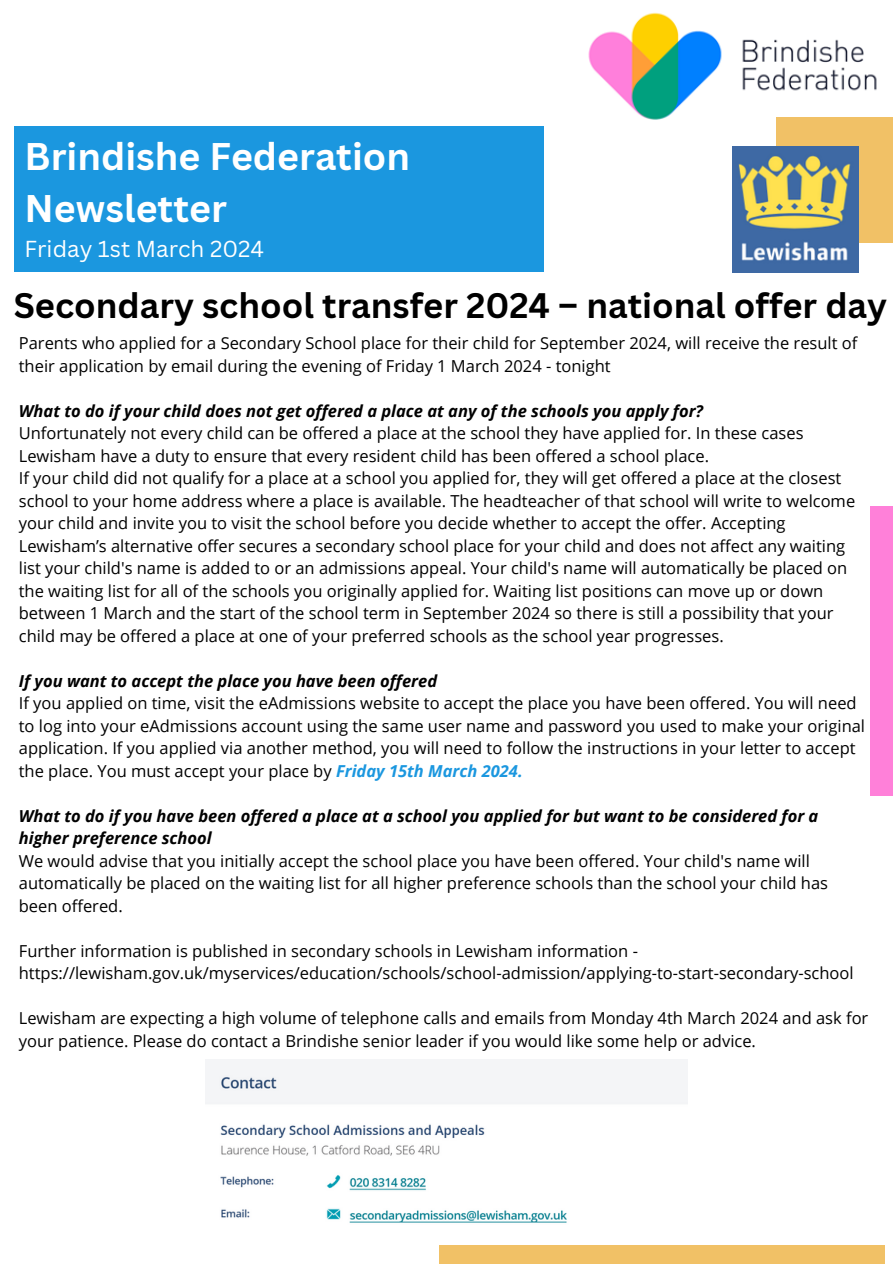
<style>
.page{position:relative;width:893px;height:1264px;background:#fff}
.page>*{position:absolute;margin:0;border:0;box-sizing:border-box;transform-origin:0 0}
.t1{font:700 37.5px/51.8px "Canva Sans";color:#fff}
.t2{font:700 34.5px "Canva Sans";color:#000}
.t3{font:22.5px "Canva Sans";color:#fff}
.t4{font:16.5px/22.5px "Open Sans";color:#000}
.t5{font:italic 700 16.5px/22.5px "Open Sans";color:#000}
.s1{font-weight:700;font-style:italic;color:#1b97df}
</style>
<div class="page">
<div style="left:870px;top:506px;width:22px;height:290px;background:#ff80d9"></div>
<div style="left:438px;top:1245px;width:446px;height:18px;background:#f1c166"></div>
<img style="left:588px;top:12px;width:289px;height:108px">
<div style="left:14px;top:127px;width:530px;height:144px;background:#1b97df"></div>
<div style="left:775px;top:117px;width:117px;height:126px;background:#f1c166"></div>
<img style="left:732px;top:146px;width:126px;height:126px">
<img style="left:206px;top:1059px;width:481px;height:164px">
<p class="t1" style="left:25px;top:130px;width:387px">Brindishe Federation<br>Newsletter</p>
<p class="t3" style="left:25px;top:233px;width:241px">Friday 1st March 2024</p>
<p class="t2" style="left:14px;top:281px;width:874px">Secondary school transfer 2024 – national offer day</p>
<p class="t4" style="left:19px;top:331px;width:840px">Parents who applied for a Secondary School place for their child for September 2024, will receive the result of their application by email during the evening of Friday 1 March 2024 - tonight</p>
<p class="t5" style="left:19px;top:399px;width:685px">What to do if your child does not get offered a place at any of the schools you apply for?</p>
<p class="t4" style="left:19px;top:421px;width:786px">Unfortunately not every child can be offered a place at the school they have applied for. In these cases<br>Lewisham have a duty to ensure that every resident child has been offered a school place.</p>
<h1 class="t4" style="left:19px;top:466px;width:837px">If your child did not qualify for a place at a school you applied for, they will get offered a place at the closest school to your home address where a place is available. The headteacher of that school will write to welcome your child and invite you to visit the school before you decide whether to accept the offer. Accepting Lewisham’s alternative offer secures a secondary school place for your child and does not affect any waiting list your child's name is added to or an admissions appeal. Your child's name will automatically be placed on the waiting list for all of the schools you originally applied for. Waiting list positions can move up or down between 1 March and the start of the school term in September 2024 so there is still a possibility that your child may be offered a place at one of your preferred schools as the school year progresses.</h1>
<p class="t5" style="left:19px;top:669px;width:420px">If you want to accept the place you have been offered</p>
<p class="t4" style="left:19px;top:691px;width:847px">If you applied on time, visit the eAdmissions website to accept the place you have been offered. You will need to log into your eAdmissions account using the same user name and password you used to make your original application. If you applied via another method, you will need to follow the instructions in your letter to accept the place. You must accept your place by <span class="s1">Friday 15th March 2024.</span></p>
<p class="t5" style="left:19px;top:804px;width:801px">What to do if you have been offered a place at a school you applied for but want to be considered for a higher preference school</p>
<p class="t4" style="left:19px;top:849px;width:810px">We would advise that you initially accept the school place you have been offered. Your child's name will automatically be placed on the waiting list for all higher preference schools than the school your child has been offered.</p>
<p class="t4" style="left:19px;top:939px;width:836px">Further information is published in secondary schools in Lewisham information - https://lewisham.gov.uk/myservices/education/schools/school-admission/applying-to-start-secondary-school</p>
<p class="t4" style="left:19px;top:1006px;width:851px">Lewisham are expecting a high volume of telephone calls and emails from Monday 4th March 2024 and ask for your patience. Please do contact a Brindishe senior leader if you would like some help or advice.</p>
</div>
